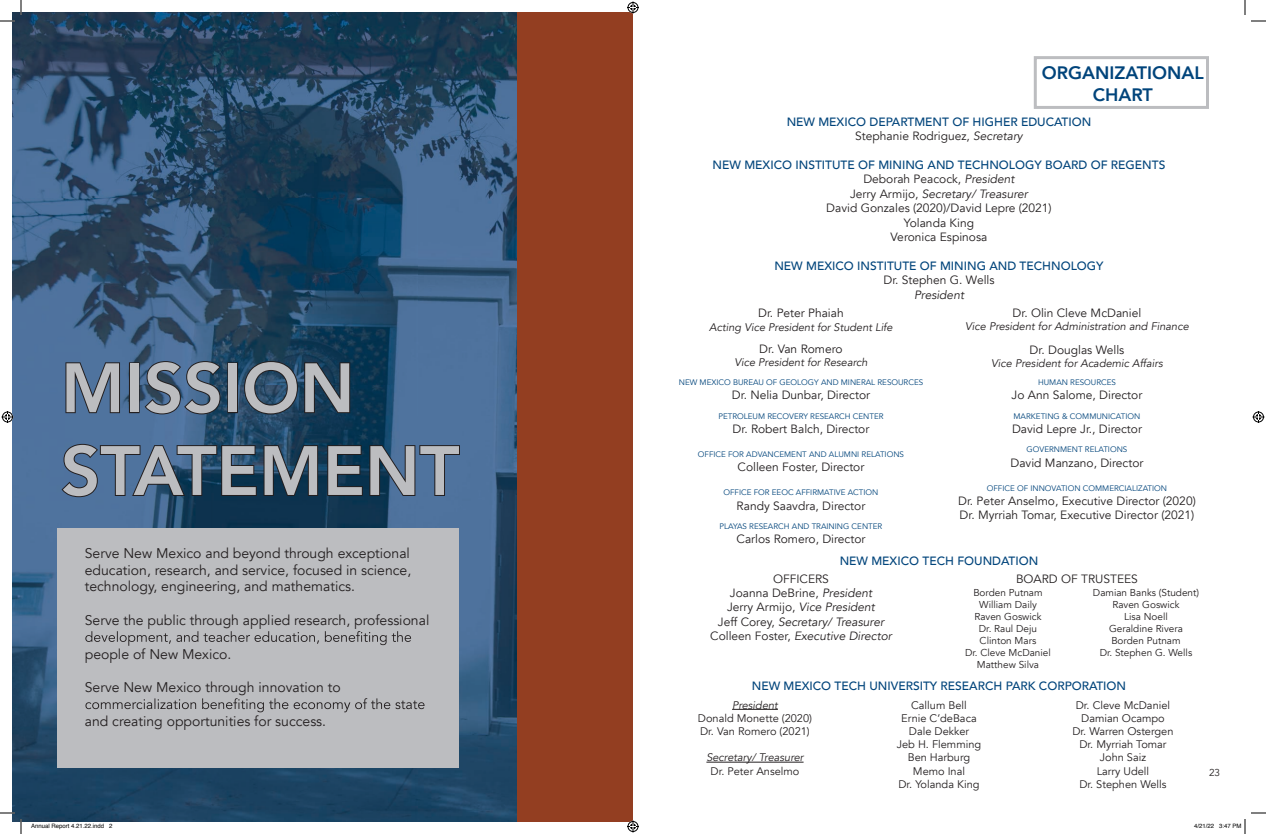
<style>
.page{position:relative;width:1266px;height:834px;background:#fff}
.page>*{position:absolute;margin:0;border:0;box-sizing:border-box;transform-origin:0 0}
.t1{font:800 69px/82.8px "Avenir";color:#bcbdc0}
.t2{font:800 18px/21.6px "Avenir";color:#00447b;text-align:center}
.t3{font:14px/16.8px "Avenir";color:#231f20;text-align:justify}
.t4{font:12px/14.4px "Avenir";color:#231f20;text-align:center}
.t5{font:500 12px/14.4px "Avenir";color:#00447b;text-align:center}
.t6{font:italic 12px "Avenir";color:#231f20}
.t7{font:11px/13.2px "Avenir";color:#231f20;text-align:center}
.t8{font:italic 11px "Avenir";color:#231f20}
.t9{font:10px/12px "Avenir";color:#231f20;text-align:center}
.t10{font:8px "Avenir";color:#00447b}
.t11{font:6px "Helvetica";color:#000}
.s1{font-weight:400;color:#231f20}
.s2{font-weight:400;font-style:italic;color:#231f20}
.s3{font-weight:500;color:#00447b}
.s4{font-style:italic}
</style>
<div class="page">
<img style="left:12px;top:12px;width:506px;height:810px">
<div style="left:518px;top:12px;width:115px;height:810px;background:#933e21"></div>
<div style="left:58px;top:528px;width:401px;height:239px;background:#bcbdc0"></div>
<svg style="left:85px;top:631px;width:326px;height:15px"></svg>
<svg style="left:85px;top:698px;width:340px;height:14px"></svg>
<svg style="left:64px;top:361px;width:57px;height:53px;background:#435d7d"></svg>
<div style="left:129px;top:362px;width:11px;height:51px;border:2px solid #231f20"></div>
<svg style="left:143px;top:360px;width:79px;height:55px;background:#3a5573"></svg>
<div style="left:227px;top:362px;width:11px;height:51px;border:2px solid #231f20"></div>
<svg style="left:243px;top:360px;width:108px;height:55px;background:#1f3d55"></svg>
<svg style="left:60px;top:443px;width:259px;height:55px;background:#2e4c69"></svg>
<svg style="left:326px;top:444px;width:135px;height:53px;background:#2d4b69"></svg>
<div style="left:1034px;top:56px;width:175px;height:53px;border:3px solid #bcbdc0"></div>
<hr style="left:732px;top:709px;width:46px;height:1px;background:#231f20">
<hr style="left:706px;top:762px;width:98px;height:1px;background:#231f20">
<svg style="left:0;top:0;width:22px;height:22px"></svg>
<svg style="left:0;top:812px;width:22px;height:22px"></svg>
<svg style="left:1244px;top:0;width:22px;height:22px"></svg>
<svg style="left:627px;top:2px;width:12px;height:12px"></svg>
<svg style="left:627px;top:820px;width:12px;height:12px"></svg>
<svg style="left:2px;top:411px;width:12px;height:12px"></svg>
<svg style="left:1252px;top:411px;width:12px;height:12px"></svg>
<svg style="left:1244px;top:812px;width:22px;height:22px"></svg>
<h1 class="t1" style="left:61px;top:347px;width:400px">MISSION<br>STATEMENT</h1>
<p class="t3" style="left:85px;top:545px;width:328px">Serve New Mexico and beyond through exceptional education, research, and service, focused in science, technology, engineering, and mathematics.</p>
<p class="t3" style="left:85px;top:612px;width:346px">Serve the public through applied research, professional</p>
<p class="t3" style="left:85px;top:646px;width:148px">people of New Mexico.</p>
<p class="t3" style="left:85px;top:679px;width:257px">Serve New Mexico through innovation to</p>
<p class="t3" style="left:85px;top:713px;width:243px">and creating opportunities for success.</p>
<h2 class="t2" style="left:1042px;top:62px;width:163px">ORGANIZATIONAL<br>CHART</h2>
<p class="t5" style="left:787px;top:114px;width:306px">NEW MEXICO DEPARTMENT OF HIGHER EDUCATION<br><span class="s1">Stephanie Rodriguez,</span> <span class="s2">Secretary</span></p>
<p class="t4" style="left:713px;top:158px;width:454px"><span class="s3">NEW MEXICO INSTITUTE OF MINING AND TECHNOLOGY BOARD OF REGENTS </span>Deborah Peacock, <span class="s4">President<br></span>Jerry Armijo, <span class="s4">Secretary/ Treasurer<br></span>David Gonzales (2020)/David Lepre (2021)<br>Yolanda King<br>Veronica Espinosa</p>
<p class="t5" style="left:774px;top:258px;width:331px">NEW MEXICO INSTITUTE OF MINING AND TECHNOLOGY</p>
<p class="t4" style="left:883px;top:273px;width:113px">Dr. Stephen G. Wells</p>
<p class="t6" style="left:914px;top:287px;width:51px">President</p>
<p class="t4" style="left:758px;top:305px;width:87px">Dr. Peter Phaiah</p>
<p class="t8" style="left:709px;top:321px;width:185px">Acting Vice President for Student Life</p>
<p class="t4" style="left:759px;top:341px;width:85px">Dr. Van Romero</p>
<p class="t8" style="left:734px;top:355px;width:135px">Vice President for Research</p>
<p class="t10" style="left:679px;top:377px;width:246px">NEW MEXICO BUREAU OF GEOLOGY AND MINERAL RESOURCES</p>
<p class="t4" style="left:732px;top:388px;width:140px">Dr. Nelia Dunbar, Director</p>
<p class="t10" style="left:718px;top:411px;width:167px">PETROLEUM RECOVERY RESEARCH CENTER</p>
<p class="t4" style="left:733px;top:422px;width:138px">Dr. Robert Balch, Director</p>
<p class="t10" style="left:698px;top:449px;width:208px">OFFICE FOR ADVANCEMENT AND ALUMNI RELATIONS</p>
<p class="t4" style="left:738px;top:460px;width:128px">Colleen Foster, Director</p>
<p class="t10" style="left:724px;top:488px;width:156px">OFFICE FOR EEOC AFFIRMATIVE ACTION</p>
<p class="t4" style="left:737px;top:499px;width:130px">Randy Saavdra, Director</p>
<p class="t10" style="left:720px;top:521px;width:164px">PLAYAS RESEARCH AND TRAINING CENTER</p>
<p class="t4" style="left:737px;top:532px;width:130px">Carlos Romero, Director</p>
<p class="t4" style="left:1013px;top:305px;width:130px">Dr. Olin Cleve McDaniel</p>
<p class="t8" style="left:965px;top:319px;width:225px">Vice President for Administration and Finance</p>
<p class="t4" style="left:1030px;top:343px;width:96px">Dr. Douglas Wells</p>
<p class="t8" style="left:991px;top:357px;width:173px">Vice President for Academic Affairs</p>
<p class="t10" style="left:1038px;top:377px;width:79px">HUMAN RESOURCES</p>
<p class="t4" style="left:1012px;top:388px;width:132px">Jo Ann Salome, Director</p>
<p class="t10" style="left:1014px;top:411px;width:128px">MARKETING &amp; COMMUNICATION</p>
<p class="t4" style="left:1012px;top:422px;width:131px">David Lepre Jr., Director</p>
<p class="t10" style="left:1027px;top:445px;width:102px">GOVERNMENT RELATIONS</p>
<p class="t4" style="left:1011px;top:455px;width:134px">David Manzano, Director</p>
<p class="t10" style="left:987px;top:483px;width:182px">OFFICE OF INNOVATION COMMERCIALIZATION</p>
<p class="t4" style="left:958px;top:494px;width:239px;text-align:left">Dr. Peter Anselmo, Executive Director (2020)<br>Dr. Myrriah Tomar, Executive Director (2021)</p>
<p class="t5" style="left:840px;top:553px;width:200px">NEW MEXICO TECH FOUNDATION</p>
<p class="t4" style="left:710px;top:572px;width:183px">OFFICERS<br>Joanna DeBrine, <span class="s4">President<br></span>Jerry Armijo, <span class="s4">Vice President<br></span>Jeff Corey, <span class="s4">Secretary/ Treasurer<br></span>Colleen Foster, <span class="s4">Executive Director</span></p>
<p class="t4" style="left:1016px;top:572px;width:123px">BOARD OF TRUSTEES</p>
<p class="t9" style="left:965px;top:587px;width:87px">Borden Putnam<br>William Daily<br>Raven Goswick<br>Dr. Raul Deju<br>Clinton Mars<br>Dr. Cleve McDaniel<br>Matthew Silva</p>
<p class="t9" style="left:1093px;top:587px;width:108px">Damian Banks (Student)<br>Raven Goswick<br>Lisa Noell<br>Geraldine Rivera<br>Borden Putnam<br>Dr. Stephen G. Wells</p>
<p class="t5" style="left:752px;top:678px;width:376px">NEW MEXICO TECH UNIVERSITY RESEARCH PARK CORPORATION</p>
<p class="t8" style="left:732px;top:698px;width:47px">President</p>
<p class="t7" style="left:698px;top:712px;width:116px;text-align:left">Donald Monette (2020)<br>Dr. Van Romero (2021)</p>
<p class="t8" style="left:706px;top:751px;width:99px">Secretary/ Treasurer</p>
<p class="t7" style="left:711px;top:764px;width:90px">Dr. Peter Anselmo</p>
<p class="t7" style="left:897px;top:698px;width:86px">Callum Bell<br>Ernie C’deBaca<br>Dale Dekker<br>Jeb H. Flemming<br>Ben Harburg<br>Memo Inal<br>Dr. Yolanda King</p>
<p class="t7" style="left:1072px;top:698px;width:103px">Dr. Cleve McDaniel<br>Damian Ocampo<br>Dr. Warren Ostergen<br>Dr. Myrriah Tomar<br>John Saiz<br>Larry Udell<br>Dr. Stephen Wells</p>
<p class="t9" style="left:1209px;top:767px;width:13px">23</p>
<p class="t11" style="left:31px;top:821px;width:83px">Annual Report 4.21.22.indd 2</p>
<p class="t11" style="left:1194px;top:821px;width:49px">4/21/22 3:47 PM</p>
</div>
